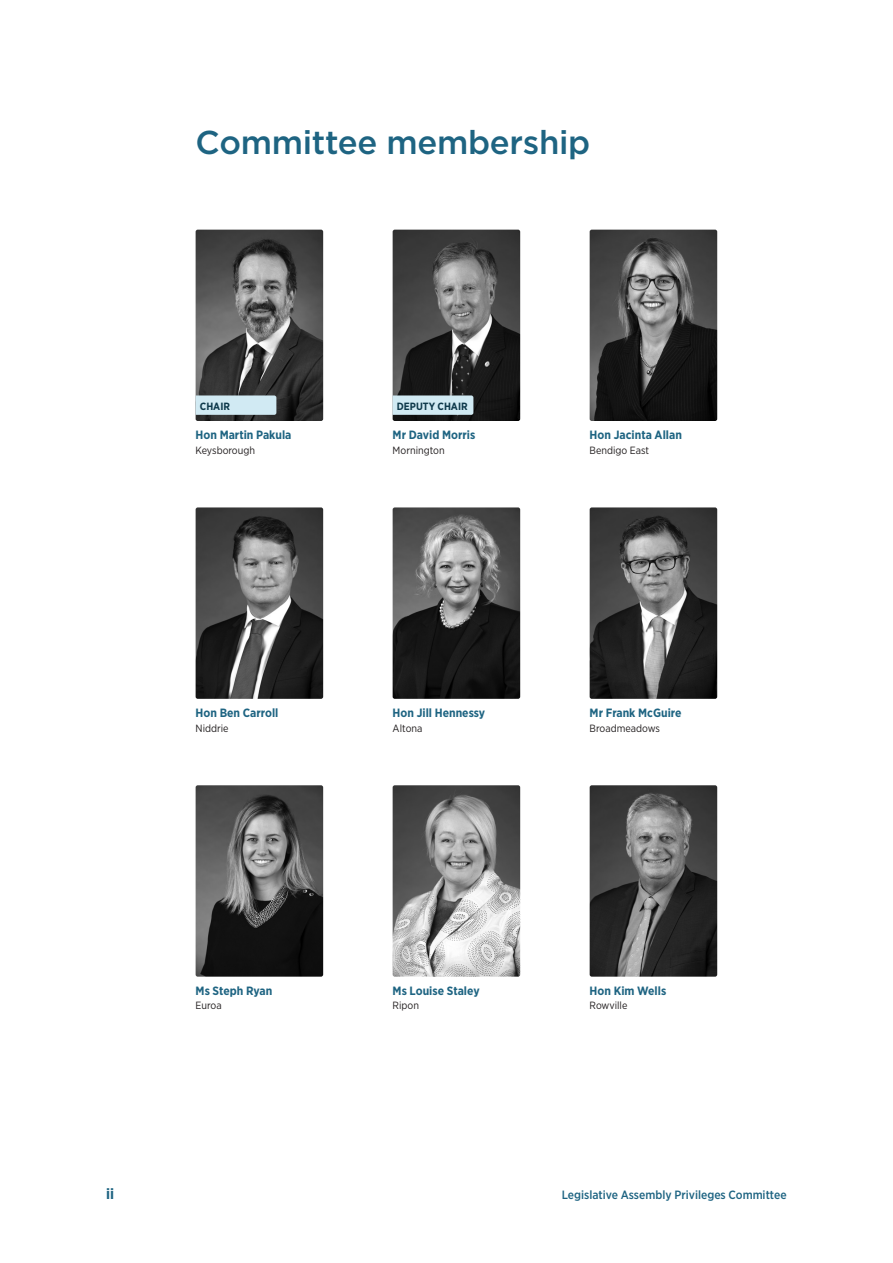
<style>
.page{position:relative;width:893px;height:1263px;background:#fff}
.page>*{position:absolute;margin:0;border:0;box-sizing:border-box;transform-origin:0 0}
.Prelims_Heading_1{font:500 33px "Gotham";letter-spacing:-.01em;color:#1e6482}
.t1{font:700 15px "Gotham Narrow";color:#1e6482}
.Prelims_Member_Name{font:700 12px "Gotham Narrow";color:#1e6482}
.t2{font:500 12px "Gotham Narrow";color:#1e6482}
.Prelims_Member_for{font:10.5px "Gotham Narrow";color:#231f20}
.Prelims_Member_Posit{font:700 10.5px "Gotham Narrow";color:#0e394b}
</style>
<div class="page">
<img style="left:393px;top:507px;width:127px;height:192px">
<img style="left:590px;top:785px;width:127px;height:192px">
<img style="left:590px;top:230px;width:127px;height:191px">
<img style="left:196px;top:230px;width:127px;height:191px">
<img style="left:393px;top:230px;width:127px;height:191px">
<img style="left:590px;top:507px;width:127px;height:192px">
<img style="left:196px;top:507px;width:127px;height:192px">
<img style="left:196px;top:785px;width:127px;height:192px">
<svg style="left:196px;top:395px;width:80px;height:20px"></svg>
<svg style="left:393px;top:395px;width:80px;height:20px"></svg>
<img style="left:393px;top:785px;width:127px;height:192px">
<h1 class="Prelims_Heading_1" style="left:196px;top:121px;width:396px">Committee membership</h1>
<p class="Prelims_Member_Posit" style="left:200px;top:399px;width:32px">CHAIR</p>
<p class="Prelims_Member_Posit" style="left:397px;top:399px;width:72px">DEPUTY CHAIR</p>
<p class="Prelims_Member_Name" style="left:196px;top:427px;width:97px">Hon Martin Pakula</p>
<p class="Prelims_Member_for" style="left:196px;top:444px;width:61px">Keysborough</p>
<p class="Prelims_Member_Name" style="left:393px;top:427px;width:84px">Mr David Morris</p>
<p class="Prelims_Member_for" style="left:393px;top:444px;width:54px">Mornington</p>
<p class="Prelims_Member_Name" style="left:590px;top:427px;width:94px">Hon Jacinta Allan</p>
<p class="Prelims_Member_for" style="left:590px;top:444px;width:61px">Bendigo East</p>
<p class="Prelims_Member_Name" style="left:196px;top:705px;width:84px">Hon Ben Carroll</p>
<p class="Prelims_Member_for" style="left:196px;top:721px;width:35px">Niddrie</p>
<p class="Prelims_Member_Name" style="left:393px;top:705px;width:94px">Hon Jill Hennessy</p>
<p class="Prelims_Member_for" style="left:393px;top:721px;width:31px">Altona</p>
<p class="Prelims_Member_Name" style="left:590px;top:705px;width:93px">Mr Frank McGuire</p>
<p class="Prelims_Member_for" style="left:590px;top:721px;width:72px">Broadmeadows</p>
<p class="Prelims_Member_Name" style="left:196px;top:983px;width:78px">Ms Steph Ryan</p>
<p class="Prelims_Member_for" style="left:196px;top:999px;width:28px">Euroa</p>
<p class="Prelims_Member_Name" style="left:393px;top:983px;width:89px">Ms Louise Staley</p>
<p class="Prelims_Member_for" style="left:393px;top:999px;width:28px">Ripon</p>
<p class="Prelims_Member_Name" style="left:590px;top:983px;width:78px">Hon Kim Wells</p>
<p class="Prelims_Member_for" style="left:590px;top:999px;width:39px">Rowville</p>
<p class="t1" style="left:106px;top:1184px;width:10px">ii</p>
<p class="t2" style="left:562px;top:1187px;width:226px">Legislative Assembly Privileges Committee</p>
</div>
